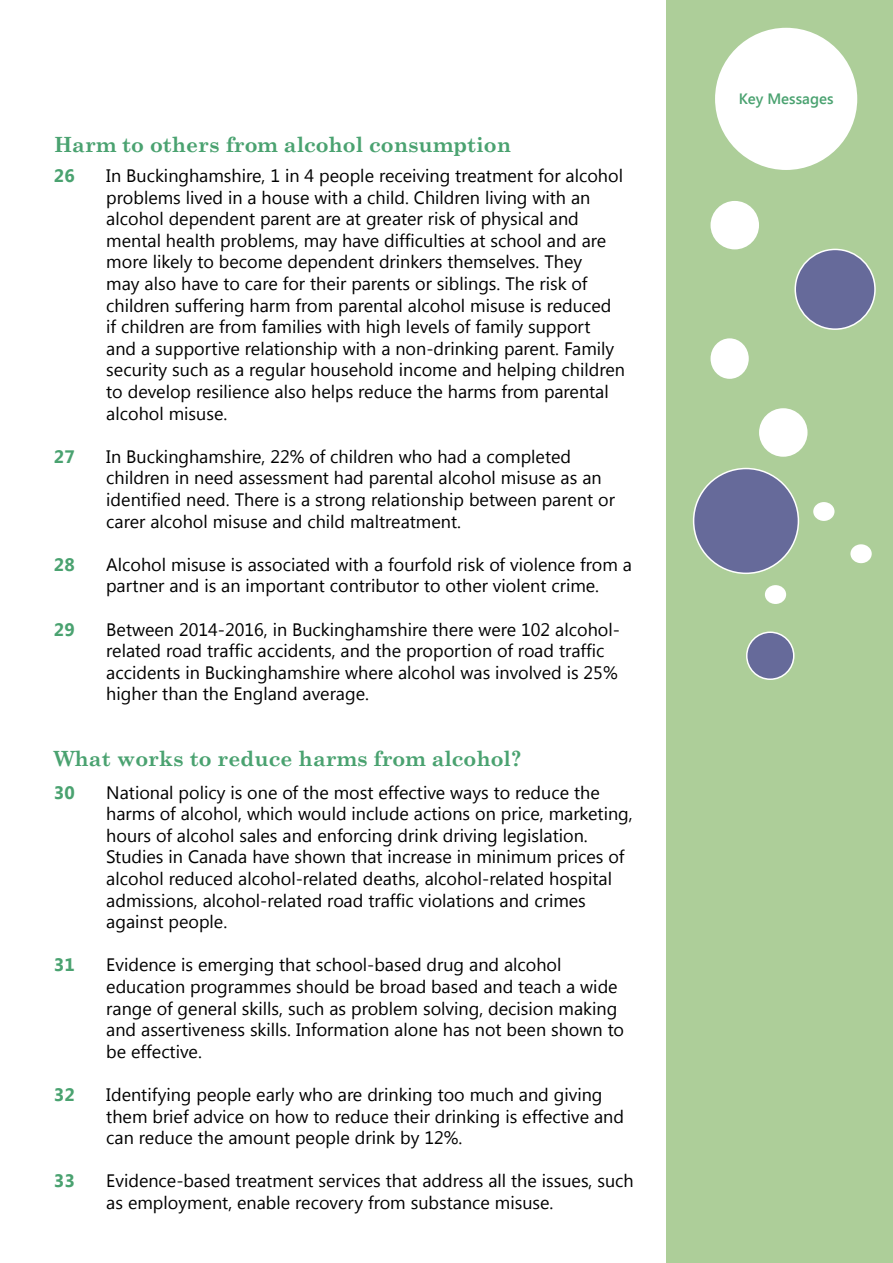
<style>
.page{position:relative;width:893px;height:1263px;background:#fff}
.page>*{position:absolute;margin:0;border:0;box-sizing:border-box;transform-origin:0 0}
.t1{font:700 21px "Century Schoolbook";color:#4aa270}
.t2{font:18px/21.6px "Segoe UI";color:#000}
.t3{font:700 18px "Segoe UI";color:#4aa270}
.t4{font:600 15px "Segoe UI";color:#4aa270}
</style>
<div class="page">
<div style="left:666px;top:0;width:227px;height:1263px;background:#adce99"></div>
<div style="left:713px;top:26px;width:146px;height:146px;background:#fff;border-radius:50%"></div>
<div style="left:710px;top:23px;width:152px;height:151px;border:4px solid #adce99;border-radius:50%"></div>
<div style="left:710px;top:201px;width:49px;height:48px;background:#fff;border-radius:50%"></div>
<div style="left:795px;top:249px;width:80px;height:80px;background:#666a9a;border-radius:50%"></div>
<div style="left:794px;top:249px;width:82px;height:81px;border:2px solid #fff;border-radius:50%"></div>
<div style="left:694px;top:468px;width:104px;height:105px;background:#666a9a;border-radius:50%"></div>
<div style="left:693px;top:468px;width:106px;height:106px;border:2px solid #fff;border-radius:50%"></div>
<div style="left:747px;top:632px;width:47px;height:47px;background:#666a9a;border-radius:50%"></div>
<div style="left:746px;top:631px;width:48px;height:49px;border:2px solid #fff;border-radius:50%"></div>
<div style="left:759px;top:408px;width:48px;height:49px;background:#fff;border-radius:50%"></div>
<div style="left:813px;top:502px;width:21px;height:19px;background:#fff;border-radius:50%"></div>
<div style="left:850px;top:544px;width:22px;height:19px;background:#fff;border-radius:50%"></div>
<div style="left:765px;top:585px;width:21px;height:19px;background:#fff;border-radius:50%"></div>
<div style="left:710px;top:338px;width:39px;height:41px;background:#fff;border-radius:50%"></div>
<p class="t1" style="left:54px;top:128px;width:459px">Harm to others from alcohol consumption</p>
<p class="t3" style="left:54px;top:163px;width:22px">26</p>
<p class="t3" style="left:54px;top:444px;width:22px">27</p>
<p class="t3" style="left:54px;top:552px;width:22px">28</p>
<p class="t3" style="left:54px;top:616px;width:22px">29</p>
<p class="t2" style="left:106px;top:164px;width:520px">In Buckinghamshire, 1 in 4 people receiving treatment for alcohol problems lived in a house with a child. Children living with an alcohol dependent parent are at greater risk of physical and mental health problems, may have difficulties at school and are more likely to become dependent drinkers themselves. They<br>may also have to care for their parents or siblings. The risk of children suffering harm from parental alcohol misuse is reduced if children are from families with high levels of family support<br>and a supportive relationship with a non-drinking parent. Family security such as a regular household income and helping children to develop resilience also helps reduce the harms from parental alcohol misuse.</p>
<p class="t2" style="left:106px;top:445px;width:510px">In Buckinghamshire, 22% of children who had a completed children in need assessment had parental alcohol misuse as an identified need. There is a strong relationship between parent or carer alcohol misuse and child maltreatment.</p>
<p class="t2" style="left:106px;top:553px;width:527px">Alcohol misuse is associated with a fourfold risk of violence from a partner and is an important contributor to other violent crime.</p>
<p class="t2" style="left:106px;top:618px;width:515px">Between 2014-2016, in Buckinghamshire there were 102 alcohol&shy;related road traffic accidents, and the proportion of road traffic accidents in Buckinghamshire where alcohol was involved is 25% higher than the England average.</p>
<p class="t1" style="left:54px;top:742px;width:469px">What works to reduce harms from alcohol?</p>
<p class="t3" style="left:54px;top:779px;width:22px">30</p>
<p class="t3" style="left:54px;top:952px;width:22px">31</p>
<p class="t3" style="left:54px;top:1082px;width:22px">32</p>
<p class="t3" style="left:54px;top:1168px;width:22px">33</p>
<p class="t2" style="left:106px;top:780px;width:528px">National policy is one of the most effective ways to reduce the harms of alcohol, which would include actions on price, marketing, hours of alcohol sales and enforcing drink driving legislation.<br>Studies in Canada have shown that increase in minimum prices of alcohol reduced alcohol-related deaths, alcohol-related hospital admissions, alcohol-related road traffic violations and crimes against people.</p>
<p class="t2" style="left:106px;top:953px;width:519px">Evidence is emerging that school-based drug and alcohol education programmes should be broad based and teach a wide range of general skills, such as problem solving, decision making and assertiveness skills. Information alone has not been shown to be effective.</p>
<p class="t2" style="left:106px;top:1083px;width:519px">Identifying people early who are drinking too much and giving them brief advice on how to reduce their drinking is effective and can reduce the amount people drink by 12%.</p>
<p class="t2" style="left:106px;top:1169px;width:529px">Evidence-based treatment services that address all the issues, such as employment, enable recovery from substance misuse.</p>
<p class="t4" style="left:739px;top:89px;width:96px">Key Messages</p>
</div>
